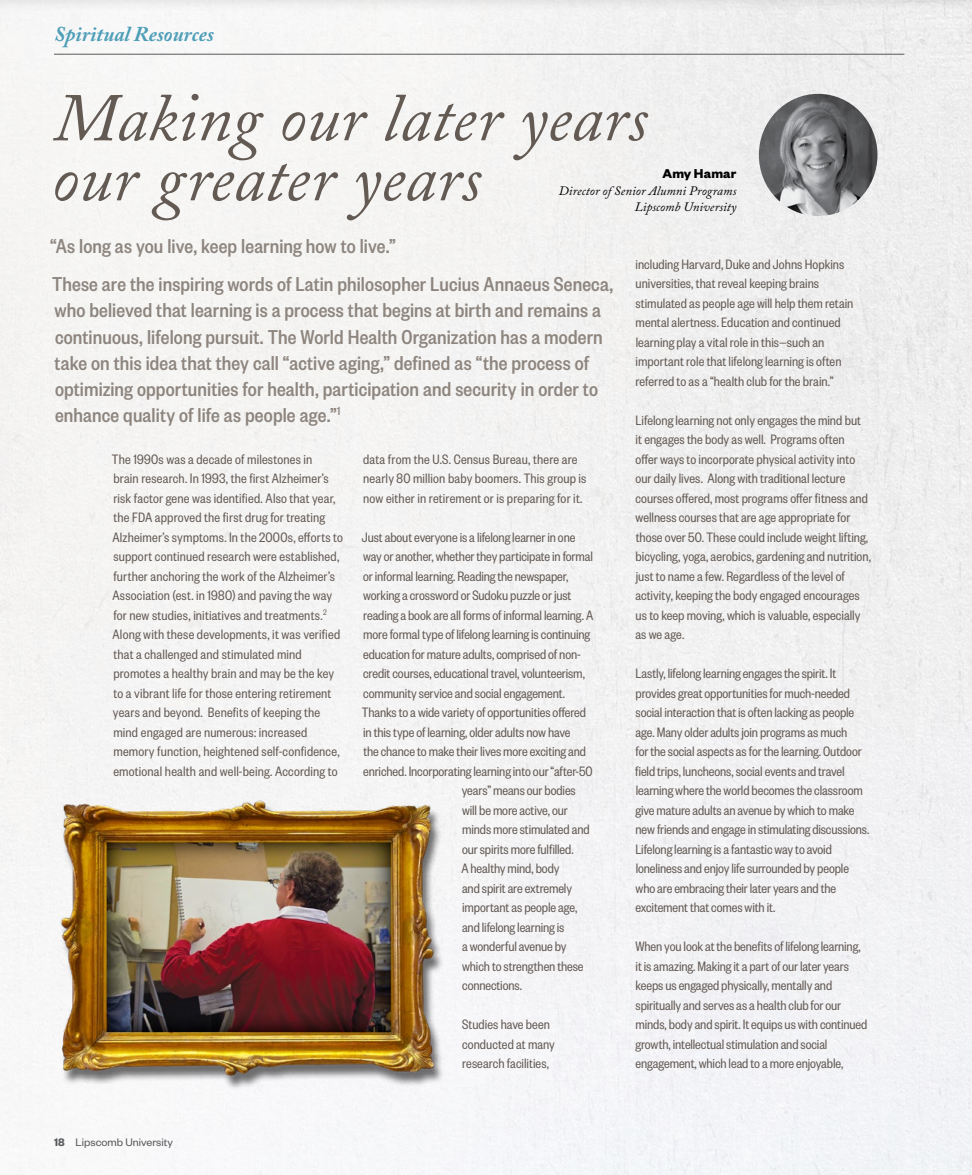
<style>
.page{position:relative;width:972px;height:1175px;background:#fff}
.page>*{position:absolute;margin:0;border:0;box-sizing:border-box;transform-origin:0 0}
.t1{font:italic 67.5px/60px "Adobe Caslon";letter-spacing:.01em;color:#635a54}
.t2{font:500 22.05px/26.2px "Founders Grotesk Cond";letter-spacing:.005em;color:#8d857e}
.t3{font:italic 700 21px "Adobe Caslon Pro";color:#4e9eb8}
.t4{font:15px/19.5px "Founders Grotesk Cond";letter-spacing:-.005em;color:#635a54}
.t5{font:15px/19.5px "Founders Grotesk Cond";letter-spacing:.015em;color:#635a54}
.t6{font:700 14.1px "Founders Grotesk";letter-spacing:.01em;color:#000}
.t7{font:italic 12.75px/16.6px "Adobe Caslon Pro";letter-spacing:.005em;color:#000;text-align:right}
.t8{font:12px "Founders Grotesk";color:#58595b}
.s1{font-weight:600}
</style>
<div class="page">
<div style="left:0;top:0;width:972px;height:1174px;background:#f3f3f3"></div>
<img style="left:759px;top:94px;width:119px;height:122px">
<hr style="left:54px;top:54px;width:850px;height:1px;background:#58595b">
<img style="left:60px;top:800px;width:382px;height:289px">
<h3 class="t3" style="left:54px;top:22px;width:161px">Spiritual Resources</h3>
<h1 class="t1" style="left:52px;top:91px;width:597px">Making our later years our greater years</h1>
<p class="t4" style="left:636px;top:253px;width:219px">including Harvard, Duke and Johns Hopkins universities, that reveal keeping brains stimulated as people age will help them retain mental alertness. Education and continued learning play a vital role in this—such an important role that lifelong learning is often referred to as a “health club for the brain.”</p>
<p class="t4" style="left:635px;top:409px;width:237px">Lifelong learning not only engages the mind but it engages the body as well. Programs often<br>offer ways to incorporate physical activity into our daily lives. Along with traditional lecture courses offered, most programs offer fitness and wellness courses that are age appropriate for those over 50. These could include weight lifting, bicycling, yoga, aerobics, gardening and nutrition, just to name a few. Regardless of the level of activity, keeping the body engaged encourages us to keep moving, which is valuable, especially as we age.</p>
<p class="t4" style="left:635px;top:663px;width:236px">Lastly, lifelong learning engages the spirit. It provides great opportunities for much-needed social interaction that is often lacking as people age. Many older adults join programs as much<br>for the social aspects as for the learning. Outdoor field trips, luncheons, social events and travel learning where the world becomes the classroom give mature adults an avenue by which to make new friends and engage in stimulating discussions.<br>Lifelong learning is a fantastic way to avoid loneliness and enjoy life surrounded by people who are embracing their later years and the excitement that comes with it.</p>
<p class="t4" style="left:635px;top:936px;width:233px">When you look at the benefits of lifelong learning, it is amazing. Making it a part of our later years keeps us engaged physically, mentally and spiritually and serves as a health club for our minds, body and spirit. It equips us with continued growth, intellectual stimulation and social engagement, which lead to a more enjoyable,</p>
<p class="t6" style="left:663px;top:165px;width:75px">Amy Hamar</p>
<p class="t7" style="left:559px;top:182px;width:179px">Director of Senior Alumni Programs<br>Lipscomb University</p>
<h2 class="t2" style="left:50px;top:225px;width:565px;line-height:38.7px">“As long as you live, keep learning how to live.”<br>These are the inspiring words of Latin philosopher Lucius Annaeus Seneca,</h2>
<p class="t2" style="left:54px;top:296px;width:550px">who believed that learning is a process that begins at birth and remains a continuous, lifelong pursuit. The World Health Organization has a modern take on this idea that they call “active aging,” defined as “the process of optimizing opportunities for health, participation and security in order to enhance quality of life as people age.”<sup>1</sup></p>
<p class="t5" style="left:112px;top:448px;width:233px">The 1990s was a decade of milestones in<br>brain research. In 1993, the first Alzheimer’s risk factor gene was identified. Also that year, the FDA approved the first drug for treating Alzheimer’s symptoms. In the 2000s, efforts to support continued research were established, further anchoring the work of the Alzheimer’s Association (est. in 1980) and paving the way for new studies, initiatives and treatments.<sup>2<br></sup>Along with these developments, it was verified that a challenged and stimulated mind promotes a healthy brain and may be the key to a vibrant life for those entering retirement years and beyond. Benefits of keeping the mind engaged are numerous: increased memory function, heightened self-confidence, emotional health and well-being. According to</p>
<p class="t4" style="left:363px;top:448px;width:225px">data from the U.S. Census Bureau, there are nearly 80 million baby boomers. This group is now either in retirement or is preparing for it.</p>
<p class="t4" style="left:362px;top:526px;width:215px">Just about everyone is a lifelong learner in one</p>
<p class="t4" style="left:363px;top:546px;width:231px">way or another, whether they participate in formal</p>
<p class="t4" style="left:363px;top:565px;width:207px">or informal learning. Reading the newspaper,</p>
<p class="t4" style="left:363px;top:585px;width:210px">working a crossword or Sudoku puzzle or just</p>
<p class="t4" style="left:363px;top:604px;width:232px">reading a book are all forms of informal learning. A</p>
<p class="t4" style="left:363px;top:624px;width:228px">more formal type of lifelong learning is continuing</p>
<p class="t4" style="left:363px;top:643px;width:219px">education for mature adults, comprised of non-</p>
<p class="t4" style="left:363px;top:663px;width:223px">credit courses, educational travel, volunteerism,</p>
<p class="t4" style="left:363px;top:682px;width:203px">community service and social engagement.</p>
<p class="t4" style="left:362px;top:702px;width:226px">Thanks to a wide variety of opportunities offered</p>
<p class="t4" style="left:363px;top:721px;width:209px">in this type of learning, older adults now have</p>
<p class="t4" style="left:363px;top:741px;width:224px">the chance to make their lives more exciting and</p>
<p class="t4" style="left:363px;top:760px;width:231px">enriched. Incorporating learning into our “after-50</p>
<p class="t4" style="left:462px;top:780px;width:116px">years” means our bodies</p>
<p class="t4" style="left:462px;top:799px;width:107px">will be more active, our</p>
<p class="t4" style="left:462px;top:819px;width:129px">minds more stimulated and</p>
<p class="t4" style="left:462px;top:838px;width:113px">our spirits more fulfilled.</p>
<p class="t4" style="left:461px;top:858px;width:100px">A healthy mind, body</p>
<p class="t4" style="left:462px;top:877px;width:112px">and spirit are extremely</p>
<p class="t4" style="left:462px;top:897px;width:117px">important as people age,</p>
<p class="t4" style="left:462px;top:916px;width:104px">and lifelong learning is</p>
<p class="t4" style="left:462px;top:936px;width:106px">a wonderful avenue by</p>
<p class="t4" style="left:462px;top:955px;width:123px">which to strengthen these</p>
<p class="t4" style="left:462px;top:975px;width:61px">connections.</p>
<p class="t4" style="left:462px;top:1014px;width:94px">Studies have been conducted at many research facilities,</p>
<p class="t8" style="left:54px;top:1134px;width:121px"><span class="s1">18</span> Lipscomb University</p>
</div>
